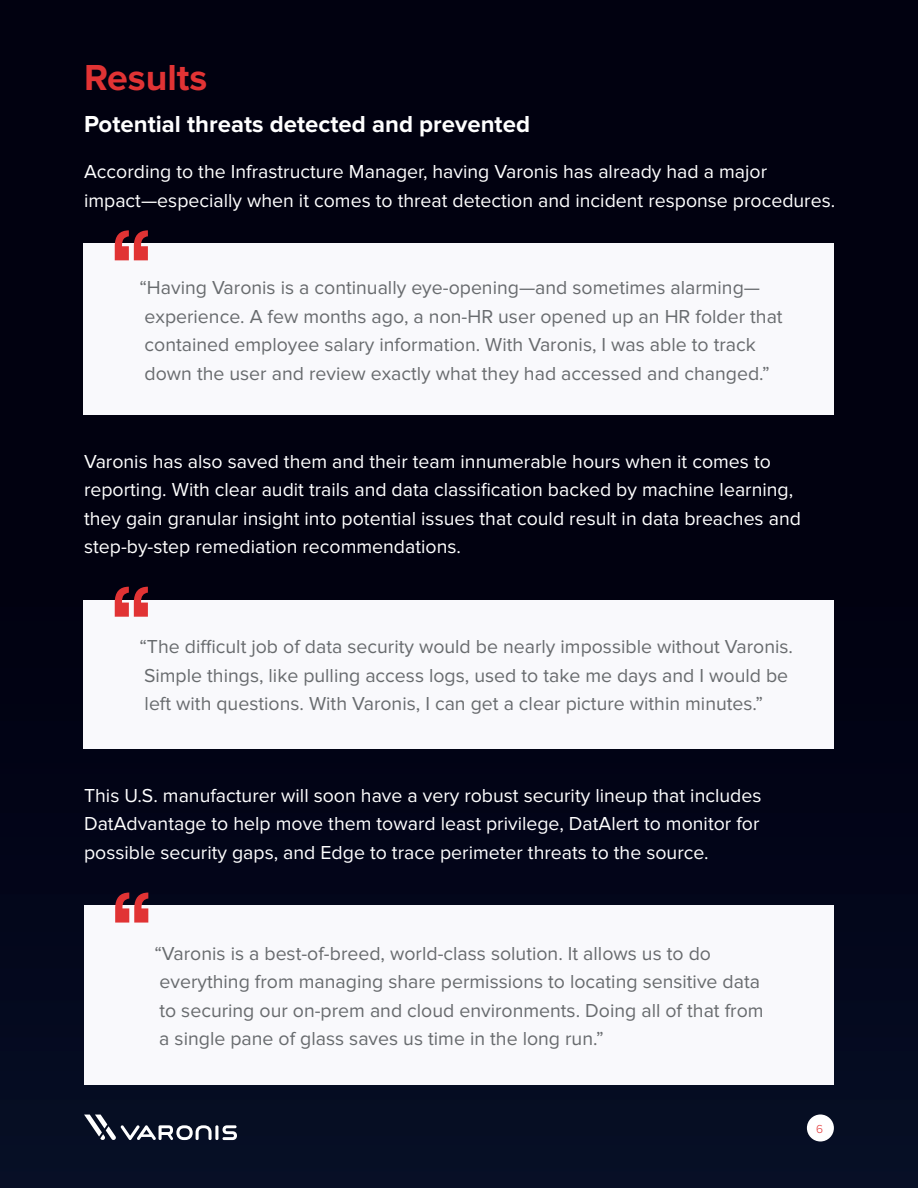
<style>
.page{position:relative;width:918px;height:1188px;background:#fff}
.page>*{position:absolute;margin:0;border:0;box-sizing:border-box;transform-origin:0 0}
.t1{font:700 37.5px "Proxima Nova";color:#e13334}
.t2{font:700 24px "Proxima Nova";color:#fff}
.t3{font:19.5px/28.5px "Proxima Nova";color:#686b6e}
.t4{font:19.5px/28.5px "Proxima Nova";color:#fff}
.t5{font:300 12px "Proxima Nova";color:#e13334}
</style>
<div class="page">
<img style="left:0;top:0;width:918px;height:1188px">
<div style="left:84px;top:243px;width:750px;height:172px;background:#f9f9fc"></div>
<div style="left:84px;top:600px;width:750px;height:149px;background:#f9f9fc"></div>
<svg style="left:115px;top:230px;width:33px;height:30px"></svg>
<svg style="left:115px;top:587px;width:33px;height:30px"></svg>
<div style="left:84px;top:905px;width:750px;height:180px;background:#f9f9fc"></div>
<svg style="left:115px;top:893px;width:33px;height:30px"></svg>
<div style="left:807px;top:1114px;width:27px;height:28px;background:#fff;border-radius:50%"></div>
<hr style="left:215px;top:1125px;width:3px;height:15px;background:#fff;border-radius:2px">
<svg style="left:223px;top:1125px;width:14px;height:15px"></svg>
<svg style="left:84px;top:1115px;width:128px;height:25px"></svg>
<h1 class="t1" style="left:84px;top:56px;width:125px">Results</h1>
<p class="t2" style="left:84px;top:110px;width:447px">Potential threats detected and prevented</p>
<p class="t4" style="left:84px;top:158px;width:753px">According to the Infrastructure Manager, having Varonis has already had a major impact—especially when it comes to threat detection and incident response procedures.</p>
<p class="t3" style="left:139px;top:274px;width:645px">“Having Varonis is a continually eye-opening—and sometimes alarming— experience. A few months ago, a non-HR user opened up an HR folder that contained employee salary information. With Varonis, I was able to track down the user and review exactly what they had accessed and changed.”</p>
<p class="t4" style="left:84px;top:447px;width:718px">Varonis has also saved them and their team innumerable hours when it comes to reporting. With clear audit trails and data classification backed by machine learning, they gain granular insight into potential issues that could result in data breaches and step-by-step remediation recommendations.</p>
<p class="t3" style="left:139px;top:633px;width:655px">“The difficult job of data security would be nearly impossible without Varonis.<br>Simple things, like pulling access logs, used to take me days and I would be left with questions. With Varonis, I can get a clear picture within minutes.”</p>
<p class="t4" style="left:84px;top:781px;width:679px;text-align:justify">This U.S. manufacturer will soon have a very robust security lineup that includes DatAdvantage to help move them toward least privilege, DatAlert to monitor for possible security gaps, and Edge to trace perimeter threats to the source.</p>
<p class="t3" style="left:154px;top:939px;width:611px">“Varonis is a best-of-breed, world-class solution. It allows us to do everything from managing share permissions to locating sensitive data to securing our on-prem and cloud environments. Doing all of that from a single pane of glass saves us time in the long run.”</p>
<p class="t5" style="left:816px;top:1122px;width:9px">6</p>
</div>
